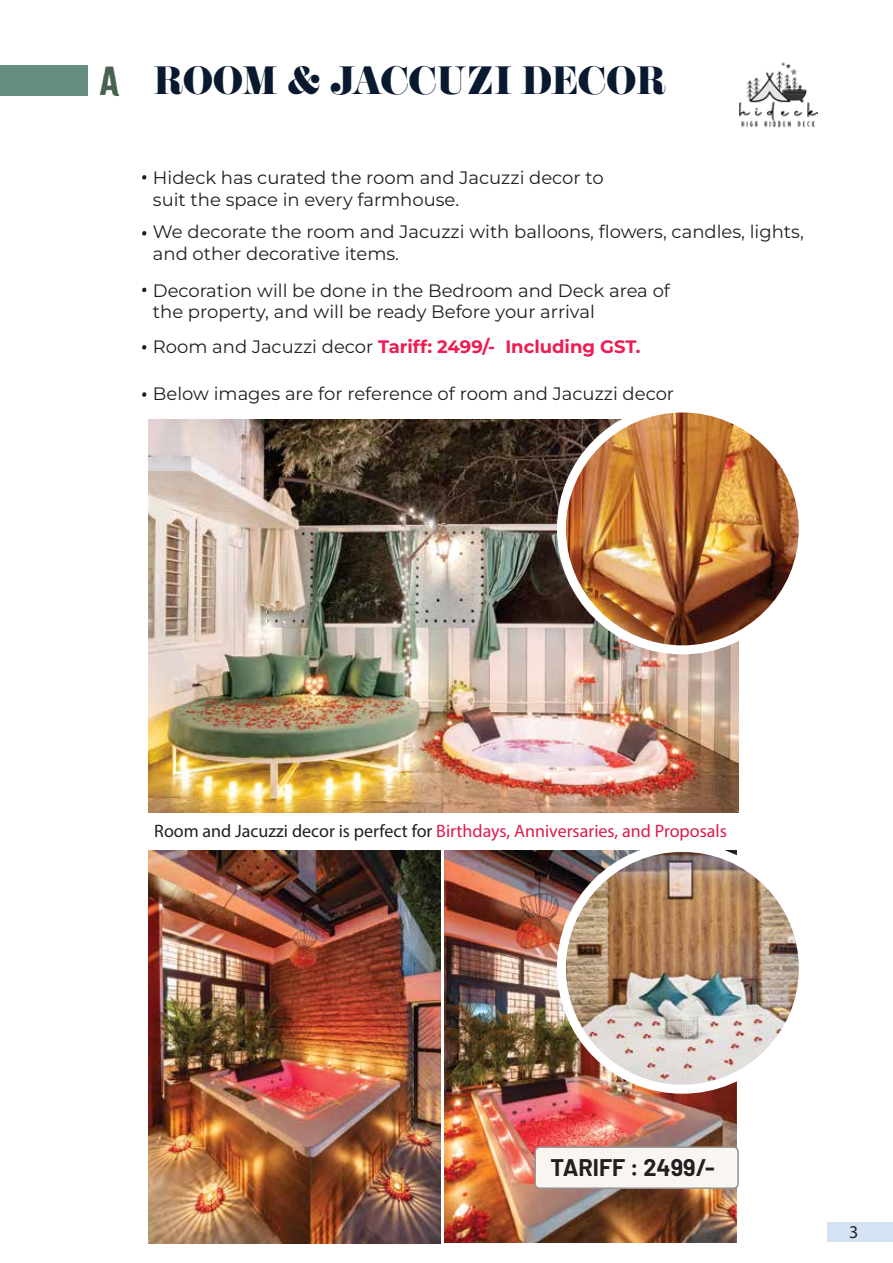
<style>
.page{position:relative;width:893px;height:1263px;background:#fff}
.page>*{position:absolute;margin:0;border:0;box-sizing:border-box;transform-origin:0 0}
.t1{font:35.55px "Citrus Gothic Rough";color:#486251;scale:1.13 1}
.t2{font:34.5px "Eloquent JF Pro";color:#09192f}
.t3{font:700 23.55px "Barlow";color:#231f20}
.t4{font:18px/21.6px "Montserrat";color:#231f20}
.t5{font:18px "Myriad Pro";color:#dc1c4d}
.t6{font:700 18px "Montserrat";color:#ed1c52}
.t7{font:18px "Myriad Pro";color:#231f20}
.s1{font-weight:400;color:#231f20}
.s2{color:#231f20}
</style>
<div class="page">
<div style="left:828px;top:1222px;width:65px;height:19px;background:#d4e3f4"></div>
<img style="left:148px;top:419px;width:590px;height:393px">
<img style="left:561px;top:408px;width:242px;height:242px;border-radius:121px">
<div style="left:557px;top:403px;width:251px;height:251px;border:9px solid #fff;border-radius:50%"></div>
<div style="left:0;top:66px;width:87px;height:30px;background:#668d82"></div>
<img style="left:148px;top:850px;width:293px;height:393px">
<img style="left:444px;top:850px;width:292px;height:393px">
<img style="left:561px;top:847px;width:242px;height:242px;border-radius:121px">
<div style="left:557px;top:843px;width:251px;height:251px;border:9px solid #fff;border-radius:50%"></div>
<svg style="left:142px;top:175px;width:5px;height:5px"></svg>
<svg style="left:142px;top:231px;width:5px;height:5px"></svg>
<svg style="left:142px;top:288px;width:5px;height:4px"></svg>
<svg style="left:142px;top:345px;width:5px;height:5px"></svg>
<svg style="left:142px;top:392px;width:5px;height:5px"></svg>
<div style="left:535px;top:1147px;width:203px;height:41px;background:#f9f6f2;border-radius:4px"></div>
<div style="left:534px;top:1146px;width:205px;height:43px;border:2px solid #939292;border-radius:4px"></div>
<img style="left:739px;top:62px;width:79px;height:66px">
<h1 class="t1" style="left:100px;top:58px;width:18px">A</h1>
<h2 class="t2" style="left:154px;top:62px;width:514px">ROOM &amp; JACCUZI DECOR</h2>
<p class="t4" style="left:153px;top:167px;width:452px">Hideck has curated the room and Jacuzzi decor to suit the space in every farmhouse.</p>
<p class="t4" style="left:153px;top:220px;width:652px">We decorate the room and Jacuzzi with balloons, flowers, candles, lights, and other decorative items.</p>
<p class="t4" style="left:153px;top:279px;width:519px">Decoration will be done in the Bedroom and Deck area of the property, and will be ready Before your arrival</p>
<p class="t6" style="left:153px;top:334px;width:489px"><span class="s1">Room and Jacuzzi decor</span> Tariff: 2499/- Including GST.</p>
<p class="t4" style="left:153px;top:382px;width:523px">Below images are for reference of room and Jacuzzi decor</p>
<p class="t5" style="left:154px;top:820px;width:574px"><span class="s2">Room and Jacuzzi decor is perfect for</span> Birthdays, Anniversaries, and Proposals</p>
<h3 class="t3" style="left:550px;top:1150px;width:166px">TARIFF : 2499/-</h3>
<p class="t7" style="left:849px;top:1221px;width:11px">3</p>
</div>
